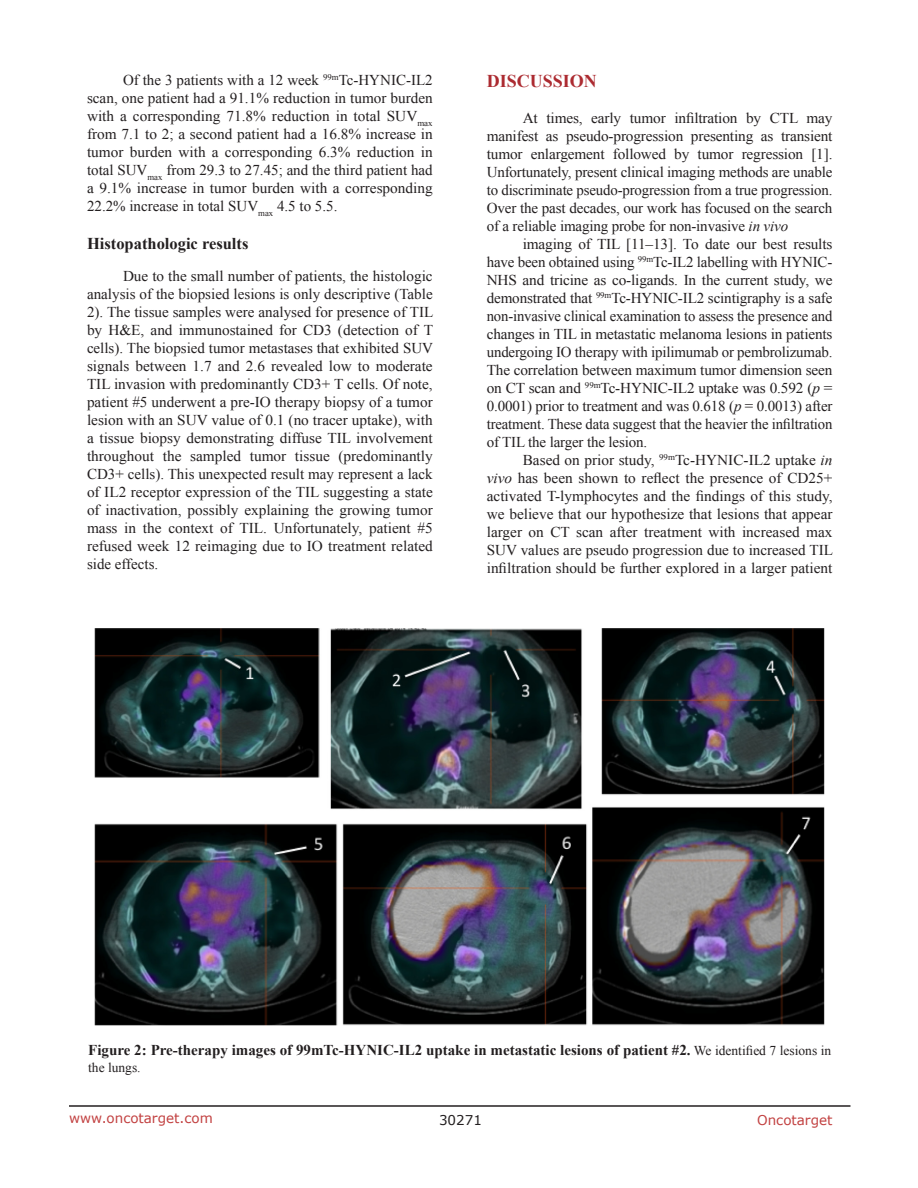
<style>
.page{position:relative;width:918px;height:1188px;background:#fff}
.page>*{position:absolute;margin:0;border:0;box-sizing:border-box;transform-origin:0 0}
.Heading{font:700 18px "Times New Roman";color:#ac2b31}
.sub_heading_1{font:700 16.5px "Times New Roman";color:#231f20}
.BodyText{font:15px/18px "Times New Roman";color:#231f20;text-align:justify}
.Figuretrx{font:700 15px "Times New Roman";color:#231f20}
.t1{font:13.5px "Verdana";color:#c24141}
.Figuretrx-2{font:13.5px "Times New Roman";color:#231f20}
.t2{font:13.5px "Verdana";color:#231f20}
.s1{font-style:italic}
.s2{font-weight:400;font-size:13.5px}
</style>
<div class="page">
<hr style="left:69px;top:1105px;width:781px;height:2px;background:#231f20">
<img style="left:95px;top:629px;width:730px;height:396px">
<p class="BodyText" style="left:87px;top:71px;width:347px;text-indent:36px">Of the 3 patients with a 12 week <sup>99m</sup>Tc-HYNIC-IL2 scan, one patient had a 91.1% reduction in tumor burden with a corresponding 71.8% reduction in total SUV<sub>max </sub>from 7.1 to 2; a second patient had a 16.8% increase in tumor burden with a corresponding 6.3% reduction in total SUV<sub>max</sub> from 29.3 to 27.45; and the third patient had a 9.1% increase in tumor burden with a corresponding 22.2% increase in total SUV<sub>max</sub> 4.5 to 5.5.</p>
<p class="sub_heading_1" style="left:87px;top:232px;width:163px">Histopathologic results</p>
<p class="BodyText" style="left:87px;top:266px;width:348px;text-indent:36px">Due to the small number of patients, the histologic analysis of the biopsied lesions is only descriptive (Table 2). The tissue samples were analysed for presence of TIL by H&amp;E, and immunostained for CD3 (detection of T cells). The biopsied tumor metastases that exhibited SUV signals between 1.7 and 2.6 revealed low to moderate TIL invasion with predominantly CD3+ T cells. Of note, patient #5 underwent a pre-IO therapy biopsy of a tumor lesion with an SUV value of 0.1 (no tracer uptake), with a tissue biopsy demonstrating diffuse TIL involvement throughout the sampled tumor tissue (predominantly CD3+ cells). This unexpected result may represent a lack of IL2 receptor expression of the TIL suggesting a state of inactivation, possibly explaining the growing tumor mass in the context of TIL. Unfortunately, patient #5 refused week 12 reimaging due to IO treatment related side effects.</p>
<p class="Heading" style="left:487px;top:69px;width:112px">DISCUSSION</p>
<p class="BodyText" style="left:487px;top:109px;width:347px;text-indent:36px">At times, early tumor infiltration by CTL may manifest as pseudo-progression presenting as transient tumor enlargement followed by tumor regression [1].<br>Unfortunately, present clinical imaging methods are unable to discriminate pseudo-progression from a true progression.<br>Over the past decades, our work has focused on the search of a reliable imaging probe for non-invasive <span class="s1">in vivo</span></p>
<p class="BodyText" style="left:487px;top:235px;width:347px;text-indent:36px">imaging of TIL [11–13]. To date our best results have been obtained using <sup>99m</sup>Tc-IL2 labelling with HYNIC-NHS and tricine as co-ligands. In the current study, we demonstrated that <sup>99m</sup>Tc-HYNIC-IL2 scintigraphy is a safe non-invasive clinical examination to assess the presence and changes in TIL in metastatic melanoma lesions in patients undergoing IO therapy with ipilimumab or pembrolizumab.<br>The correlation between maximum tumor dimension seen on CT scan and <sup>99m</sup>Tc-HYNIC-IL2 uptake was 0.592 (<span class="s1">p</span> = 0.0001) prior to treatment and was 0.618 (<span class="s1">p</span> = 0.0013) after treatment. These data suggest that the heavier the infiltration of TIL the larger the lesion.</p>
<p class="BodyText" style="left:487px;top:451px;width:348px;text-indent:36px">Based on prior study, <sup>99m</sup>Tc-HYNIC-IL2 uptake <span class="s1">in vivo</span> has been shown to reflect the presence of CD25+ activated T-lymphocytes and the findings of this study, we believe that our hypothesize that lesions that appear larger on CT scan after treatment with increased max SUV values are pseudo progression due to increased TIL infiltration should be further explored in a larger patient</p>
<p class="Figuretrx" style="left:88px;top:1040px;width:745px">Figure 2: Pre-therapy images of 99mTc-HYNIC-IL2 uptake in metastatic lesions of patient #2. <span class="s2">We identified 7 lesions in</span></p>
<p class="Figuretrx-2" style="left:88px;top:1058px;width:54px">the lungs.</p>
<p class="t1" style="left:69px;top:1109px;width:145px">www.oncotarget.com</p>
<p class="t2" style="left:439px;top:1111px;width:44px">30271</p>
<p class="t1" style="left:757px;top:1111px;width:77px">Oncotarget</p>
</div>
